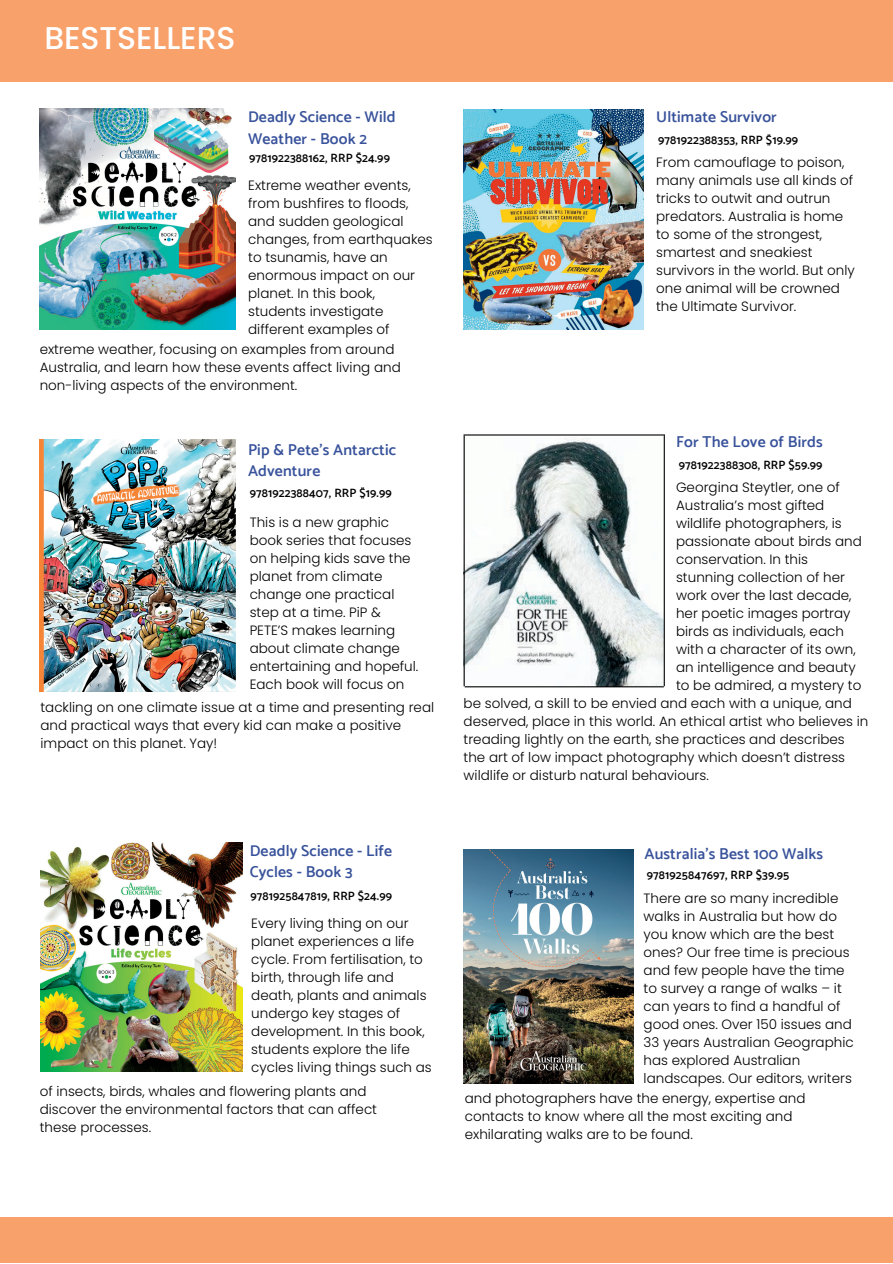
<style>
.page{position:relative;width:893px;height:1264px;background:#fff}
.page>*{position:absolute;margin:0;border:0;box-sizing:border-box;transform-origin:0 0}
.t1{font:500 31.5px "Poppins";letter-spacing:-.005em;color:#fff}
.t2{font:600 15.75px "Catamaran";letter-spacing:.01em;color:#38529b}
.t3{font:300 13.5px "Poppins";color:#000}
.t4{font:600 12px "Catamaran";letter-spacing:.01em;color:#000}
</style>
<div class="page">
<div style="left:0;top:0;width:892px;height:82px;background:#f9a16a"></div>
<div style="left:0;top:1217px;width:892px;height:45px;background:#f9a16a"></div>
<img style="left:40px;top:108px;width:195px;height:222px">
<img style="left:463px;top:109px;width:180px;height:220px">
<img style="left:40px;top:440px;width:195px;height:251px">
<img style="left:464px;top:438px;width:199px;height:248px">
<hr style="left:464px;top:434px;width:199px;height:1px;background:#000">
<hr style="left:464px;top:686px;width:199px;height:1px;background:#000">
<hr style="left:463px;top:434px;width:1px;height:252px;background:#000">
<hr style="left:663px;top:434px;width:1px;height:252px;background:#000">
<img style="left:40px;top:842px;width:203px;height:229px">
<img style="left:463px;top:849px;width:170px;height:234px">
<p class="t1" style="left:44px;top:15px;width:192px">BESTSELLERS</p>
<p class="t2" style="left:248px;top:107px;width:149px">Deadly Science - Wild</p>
<p class="t2" style="left:248px;top:129px;width:120px">Weather - Book 2</p>
<p class="t4" style="left:249px;top:151px;width:142px">9781922388162, RRP $24.99</p>
<p class="t3" style="left:248px;top:175px;width:164px">Extreme weather events,</p>
<p class="t3" style="left:248px;top:193px;width:162px">from bushfires to floods,</p>
<p class="t3" style="left:248px;top:211px;width:157px">and sudden geological</p>
<p class="t3" style="left:248px;top:229px;width:186px">changes, from earthquakes</p>
<p class="t3" style="left:248px;top:247px;width:141px">to tsunamis, have an</p>
<p class="t3" style="left:248px;top:265px;width:168px">enormous impact on our</p>
<p class="t3" style="left:248px;top:283px;width:128px">planet. In this book,</p>
<p class="t3" style="left:248px;top:301px;width:137px">students investigate</p>
<p class="t3" style="left:248px;top:319px;width:143px">different examples of</p>
<p class="t3" style="left:40px;top:340px;width:356px">extreme weather, focusing on examples from around</p>
<p class="t3" style="left:40px;top:358px;width:362px">Australia, and learn how these events affect living and</p>
<p class="t3" style="left:40px;top:376px;width:259px">non-living aspects of the environment.</p>
<p class="t2" style="left:248px;top:440px;width:150px">Pip &amp; Pete's Antarctic</p>
<p class="t2" style="left:248px;top:462px;width:74px">Adventure</p>
<p class="t4" style="left:250px;top:486px;width:143px">9781922388407, RRP $19.99</p>
<p class="t3" style="left:250px;top:513px;width:141px">This is a new graphic</p>
<p class="t3" style="left:250px;top:531px;width:163px">book series that focuses</p>
<p class="t3" style="left:250px;top:549px;width:162px">on helping kids save the</p>
<p class="t3" style="left:250px;top:567px;width:134px">planet from climate</p>
<p class="t3" style="left:250px;top:585px;width:146px">change one practical</p>
<p class="t3" style="left:250px;top:603px;width:133px">step at a time. PiP &amp;</p>
<p class="t3" style="left:250px;top:621px;width:147px">PETE’S makes learning</p>
<p class="t3" style="left:250px;top:639px;width:152px">about climate change</p>
<p class="t3" style="left:250px;top:656px;width:170px">entertaining and hopeful.</p>
<p class="t3" style="left:250px;top:674px;width:156px">Each book will focus on</p>
<p class="t3" style="left:40px;top:698px;width:395px">tackling on one climate issue at a time and presenting real</p>
<p class="t3" style="left:40px;top:716px;width:362px">and practical ways that every kid can make a positive</p>
<p class="t3" style="left:40px;top:734px;width:178px">impact on this planet. Yay!</p>
<p class="t2" style="left:250px;top:841px;width:144px">Deadly Science - Life</p>
<p class="t2" style="left:250px;top:862px;width:104px">Cycles - Book 3</p>
<p class="t4" style="left:250px;top:888px;width:143px">9781925847819, RRP $24.99</p>
<p class="t3" style="left:251px;top:914px;width:159px">Every living thing on our</p>
<p class="t3" style="left:251px;top:932px;width:164px">planet experiences a life</p>
<p class="t3" style="left:251px;top:950px;width:173px">cycle. From fertilisation, to</p>
<p class="t3" style="left:251px;top:968px;width:144px">birth, through life and</p>
<p class="t3" style="left:251px;top:986px;width:177px">death, plants and animals</p>
<p class="t3" style="left:251px;top:1004px;width:150px">undergo key stages of</p>
<p class="t3" style="left:251px;top:1022px;width:175px">development. In this book,</p>
<p class="t3" style="left:251px;top:1040px;width:160px">students explore the life</p>
<p class="t3" style="left:251px;top:1058px;width:182px">cycles living things such as</p>
<p class="t3" style="left:40px;top:1081px;width:328px">of insects, birds, whales and flowering plants and</p>
<p class="t3" style="left:40px;top:1099px;width:339px">discover the environmental factors that can affect</p>
<p class="t3" style="left:40px;top:1117px;width:113px">these processes.</p>
<p class="t2" style="left:656px;top:107px;width:122px">Ultimate Survivor</p>
<p class="t3" style="left:656px;top:153px;width:190px">From camouflage to poison,</p>
<p class="t3" style="left:656px;top:171px;width:199px">many animals use all kinds of</p>
<p class="t3" style="left:656px;top:189px;width:176px">tricks to outwit and outrun</p>
<p class="t3" style="left:656px;top:207px;width:188px">predators. Australia is home</p>
<p class="t3" style="left:656px;top:225px;width:168px">to some of the strongest,</p>
<p class="t3" style="left:656px;top:243px;width:158px">smartest and sneakiest</p>
<p class="t3" style="left:656px;top:261px;width:200px">survivors in the world. But only</p>
<p class="t3" style="left:656px;top:279px;width:185px">one animal will be crowned</p>
<p class="t3" style="left:656px;top:297px;width:142px">the Ultimate Survivor.</p>
<p class="t4" style="left:658px;top:133px;width:142px">9781922388353, RRP $19.99</p>
<p class="t2" style="left:676px;top:433px;width:148px">For The Love of Birds</p>
<p class="t3" style="left:676px;top:478px;width:165px">Georgina Steytler, one of</p>
<p class="t3" style="left:676px;top:496px;width:150px">Australia’s most gifted</p>
<p class="t3" style="left:676px;top:514px;width:167px">wildlife photographers, is</p>
<p class="t3" style="left:676px;top:532px;width:187px">passionate about birds and</p>
<p class="t3" style="left:676px;top:550px;width:133px">conservation. In this</p>
<p class="t3" style="left:676px;top:568px;width:170px">stunning collection of her</p>
<p class="t3" style="left:676px;top:586px;width:177px">work over the last decade,</p>
<p class="t3" style="left:676px;top:604px;width:176px">her poetic images portray</p>
<p class="t3" style="left:676px;top:622px;width:169px">birds as individuals, each</p>
<p class="t3" style="left:676px;top:640px;width:181px">with a character of its own,</p>
<p class="t3" style="left:676px;top:658px;width:181px">an intelligence and beauty</p>
<p class="t3" style="left:676px;top:676px;width:187px">to be admired, a mystery to</p>
<p class="t4" style="left:678px;top:458px;width:145px">9781922388308, RRP $59.99</p>
<p class="t3" style="left:463px;top:693px;width:390px">be solved, a skill to be envied and each with a unique, and</p>
<p class="t3" style="left:463px;top:711px;width:406px">deserved, place in this world. An ethical artist who believes in</p>
<p class="t3" style="left:463px;top:729px;width:382px">treading lightly on the earth, she practices and describes</p>
<p class="t3" style="left:463px;top:747px;width:383px">the art of low impact photography which doesn’t distress</p>
<p class="t3" style="left:463px;top:765px;width:247px">wildlife or disturb natural behaviours.</p>
<p class="t2" style="left:644px;top:844px;width:180px">Australia's Best 100 Walks</p>
<p class="t3" style="left:643px;top:888px;width:196px">There are so many incredible</p>
<p class="t3" style="left:643px;top:906px;width:195px">walks in Australia but how do</p>
<p class="t3" style="left:643px;top:924px;width:192px">you know which are the best</p>
<p class="t3" style="left:643px;top:942px;width:207px">ones? Our free time is precious</p>
<p class="t3" style="left:643px;top:960px;width:202px">and few people have the time</p>
<p class="t3" style="left:643px;top:978px;width:200px">to survey a range of walks – it</p>
<p class="t3" style="left:643px;top:996px;width:198px">can years to find a handful of</p>
<p class="t3" style="left:643px;top:1014px;width:210px">good ones. Over 150 issues and</p>
<p class="t3" style="left:643px;top:1032px;width:211px">33 years Australian Geographic</p>
<p class="t3" style="left:643px;top:1050px;width:158px">has explored Australian</p>
<p class="t3" style="left:643px;top:1068px;width:210px">landscapes. Our editors, writers</p>
<p class="t4" style="left:646px;top:867px;width:144px">9781925847697, RRP $39.95</p>
<p class="t3" style="left:464px;top:1088px;width:342px">and photographers have the energy, expertise and</p>
<p class="t3" style="left:464px;top:1106px;width:329px">contacts to know where all the most exciting and</p>
<p class="t3" style="left:464px;top:1124px;width:229px">exhilarating walks are to be found.</p>
</div>
